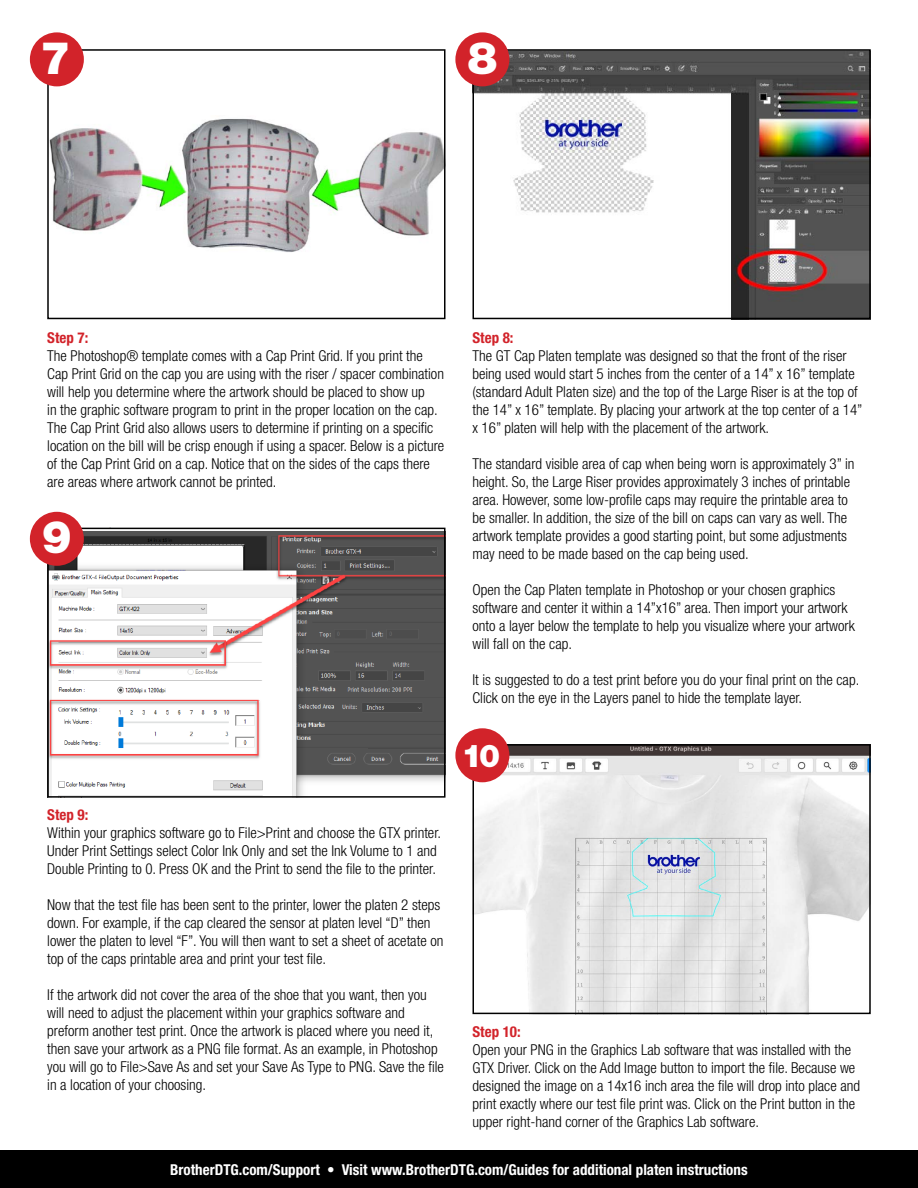
<style>
.page{position:relative;width:918px;height:1188px;background:#fff}
.page>*{position:absolute;margin:0;border:0;box-sizing:border-box;transform-origin:0 0}
.t1{font:900 45px "Helvetica Neue LT Pro";color:#fff}
.t2{font:900 31.5px "Helvetica Neue LT Pro";color:#fff}
.t3{font:300 condensed 15px/18px "Helvetica Neue LT Pro";color:#000}
.t4{font:700 condensed 15px "Helvetica Neue LT Pro";color:#fff}
.t5{font:700 condensed 15px "Helvetica Neue LT Pro";color:#d2232a}
</style>
<div class="page">
<div style="left:0;top:1151px;width:918px;height:37px;background:#000"></div>
<img style="left:50px;top:118px;width:393px;height:134px">
<div style="left:47px;top:49px;width:399px;height:270px;border:2px solid #000"></div>
<img style="left:475px;top:52px;width:393px;height:264px">
<div style="left:472px;top:49px;width:399px;height:270px;border:2px solid #000"></div>
<img style="left:475px;top:747px;width:393px;height:264px">
<div style="left:472px;top:744px;width:399px;height:270px;border:2px solid #000"></div>
<img style="left:50px;top:531px;width:393px;height:264px">
<div style="left:47px;top:528px;width:399px;height:270px;border:2px solid #000"></div>
<div style="left:30px;top:32px;width:54px;height:54px;background:#d2232a;border-radius:50%"></div>
<div style="left:30px;top:512px;width:54px;height:54px;background:#d2232a;border-radius:50%"></div>
<div style="left:455px;top:32px;width:54px;height:54px;background:#d2232a;border-radius:50%"></div>
<div style="left:455px;top:728px;width:54px;height:54px;background:#d2232a;border-radius:50%"></div>
<h1 class="t1" style="left:40px;top:30px;width:32px">7</h1>
<h1 class="t1" style="left:467px;top:30px;width:32px">8</h1>
<p class="t5" style="left:47px;top:329px;width:43px">Step 7:</p>
<p class="t3" style="left:47px;top:346px;width:399px">The Photoshop® template comes with a Cap Print Grid. If you print the Cap Print Grid on the cap you are using with the riser / spacer combination will help you determine where the artwork should be placed to show up<br>in the graphic software program to print in the proper location on the cap.<br>The Cap Print Grid also allows users to determine if printing on a specific location on the bill will be crisp enough if using a spacer. Below is a picture of the Cap Print Grid on a cap. Notice that on the sides of the caps there are areas where artwork cannot be printed.</p>
<h1 class="t1" style="left:42px;top:510px;width:32px">9</h1>
<p class="t5" style="left:47px;top:806px;width:43px">Step 9:</p>
<p class="t3" style="left:47px;top:824px;width:395px">Within your graphics software go to File&gt;Print and choose the GTX printer.<br>Under Print Settings select Color Ink Only and set the Ink Volume to 1 and<br>Double Printing to 0. Press OK and the Print to send the file to the printer.</p>
<p class="t3" style="left:47px;top:896px;width:398px">Now that the test file has been sent to the printer, lower the platen 2 steps down. For example, if the cap cleared the sensor at platen level “D” then lower the platen to level “F”. You will then want to set a sheet of acetate on top of the caps printable area and print your test file.</p>
<p class="t3" style="left:47px;top:986px;width:398px">If the artwork did not cover the area of the shoe that you want, then you will need to adjust the placement within your graphics software and preform another test print. Once the artwork is placed where you need it, then save your artwork as a PNG file format. As an example, in Photoshop you will go to File&gt;Save As and set your Save As Type to PNG. Save the file in a location of your choosing.</p>
<p class="t5" style="left:472px;top:329px;width:43px">Step 8:</p>
<p class="t3" style="left:472px;top:346px;width:392px">The GT Cap Platen template was designed so that the front of the riser being used would start 5 inches from the center of a 14” x 16” template (standard Adult Platen size) and the top of the Large Riser is at the top of the 14” x 16” template. By placing your artwork at the top center of a 14” x 16” platen will help with the placement of the artwork.</p>
<p class="t3" style="left:472px;top:454px;width:384px">The standard visible area of cap when being worn is approximately 3” in height. So, the Large Riser provides approximately 3 inches of printable area. However, some low-profile caps may require the printable area to be smaller. In addition, the size of the bill on caps can vary as well. The artwork template provides a good starting point, but some adjustments may need to be made based on the cap being used.</p>
<p class="t3" style="left:472px;top:580px;width:384px">Open the Cap Platen template in Photoshop or your chosen graphics software and center it within a 14”x16” area. Then import your artwork onto a layer below the template to help you visualize where your artwork will fall on the cap.</p>
<p class="t3" style="left:472px;top:670px;width:388px">It is suggested to do a test print before you do your final print on the cap.<br>Click on the eye in the Layers panel to hide the template layer.</p>
<h2 class="t2" style="left:461px;top:736px;width:40px">10</h2>
<p class="t5" style="left:472px;top:1023px;width:50px">Step 10:</p>
<p class="t3" style="left:472px;top:1041px;width:389px">Open your PNG in the Graphics Lab software that was installed with the GTX Driver. Click on the Add Image button to import the file. Because we designed the image on a 14x16 inch area the file will drop into place and print exactly where our test file print was. Click on the Print button in the upper right-hand corner of the Graphics Lab software.</p>
<p class="t4" style="left:170px;top:1161px;width:579px">BrotherDTG.com/Support • Visit www.BrotherDTG.com/Guides for additional platen instructions</p>
</div>
